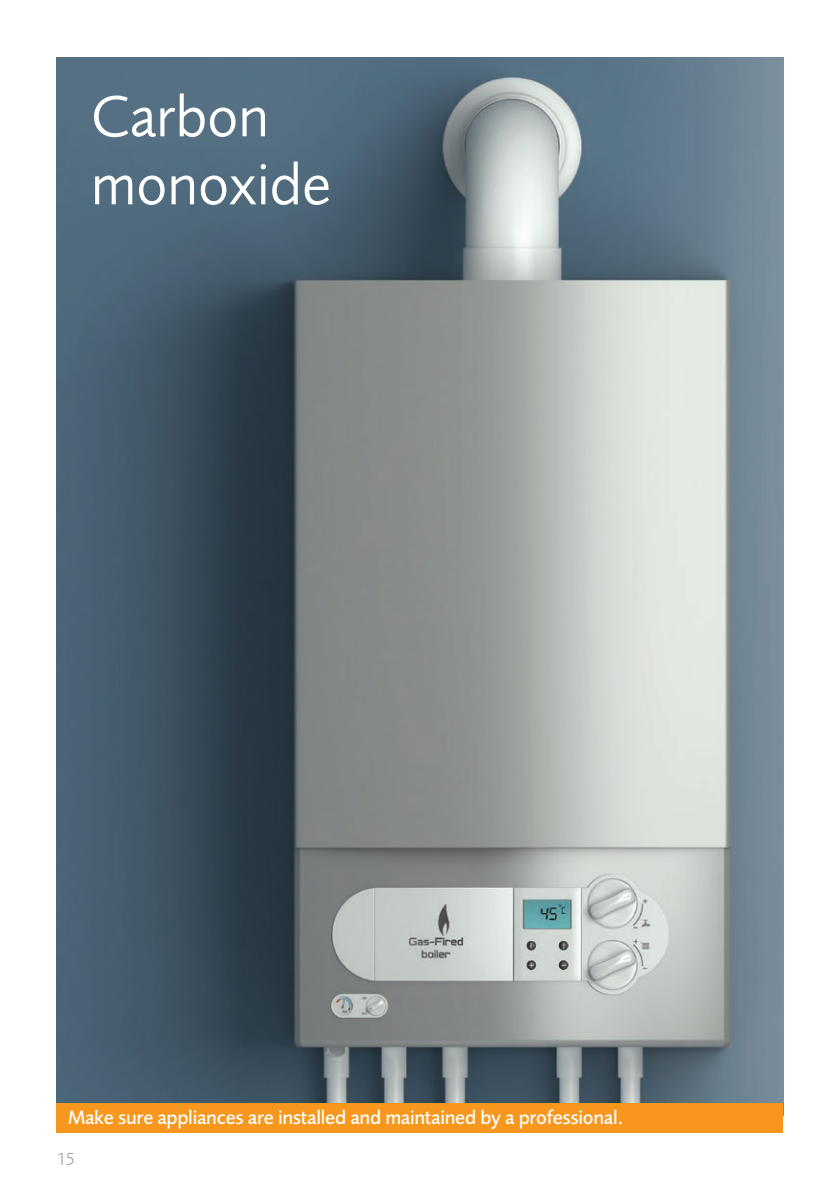
<style>
.page{position:relative;width:840px;height:1191px;background:#fff}
.page>*{position:absolute;margin:0;border:0;box-sizing:border-box;transform-origin:0 0}
.t1{font:60px/68px "Foundry Sans";color:#fff}
.t2{font:500 20px "Foundry Sans";letter-spacing:-.015em;color:#fff}
.t3{font:300 18px "Foundry Sans";color:#959ca1}
</style>
<div class="page">
<img style="left:57px;top:58px;width:725px;height:1045px">
<div style="left:57px;top:1103px;width:725px;height:29px;background:#f7971d"></div>
<h1 class="t1" style="left:91px;top:82px;width:242px">Carbon monoxide</h1>
<p class="t2" style="left:68px;top:1106px;width:556px">Make sure appliances are installed and maintained by a professional.</p>
<p class="t3" style="left:57px;top:1148px;width:20px">15</p>
</div>
